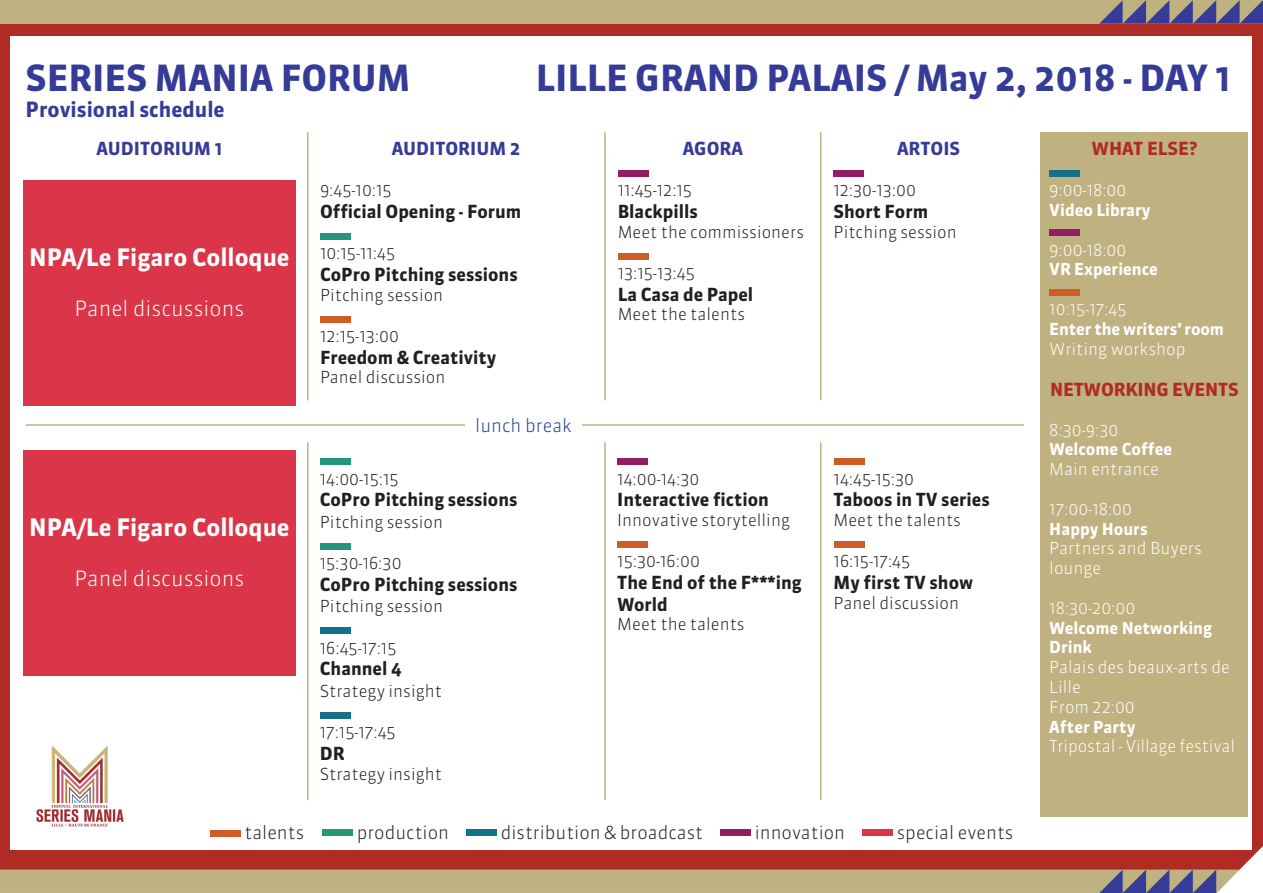
<style>
.page{position:relative;width:1263px;height:893px;background:#fff}
.page>*{position:absolute;margin:0;border:0;box-sizing:border-box;transform-origin:0 0}
.t1{font:700 36px "Sanuk";color:#343c98}
.t2{font:700 24px "Sanuk";color:#fff}
.t3{font:300 21px "Sanuk";color:#fff}
.t4{font:700 21px "Sanuk";color:#343c98}
.t5{font:700 18px/21.6px "Sanuk";color:#231f20}
.t6{font:300 18px "Sanuk";color:#231f20}
.t7{font:700 18px "Sanuk";color:#343c98}
.t8{font:700 18px "Sanuk";letter-spacing:-.01em;color:#af2b24}
.t9{font:300 18px "Sanuk";color:#253f8e}
.t10{font:300 16.5px "Sanuk";color:#231f20}
.t11{font:300 16.5px/19.8px "Sanuk";color:#fff}
.t12{font:700 16.5px/19.8px "Sanuk";color:#fff}
</style>
<div class="page">
<div style="left:0;top:24px;width:1263px;height:846px;background:#af2b24"></div>
<div style="left:10px;top:36px;width:1241px;height:814px;background:#fff"></div>
<div style="left:0;top:0;width:1263px;height:24px;background:#bfb280"></div>
<svg style="left:1099px;top:0;width:164px;height:24px"></svg>
<svg style="left:0;top:869px;width:1239px;height:24px;background:#b8a97f"></svg>
<div style="left:23px;top:180px;width:273px;height:226px;background:#da3548"></div>
<div style="left:618px;top:170px;width:31px;height:6px;background:#921e61"></div>
<div style="left:618px;top:253px;width:31px;height:6px;background:#cd5c27"></div>
<div style="left:833px;top:170px;width:31px;height:6px;background:#921e61"></div>
<div style="left:1041px;top:132px;width:207px;height:684px;background:#c0b180"></div>
<div style="left:1049px;top:170px;width:31px;height:6px;background:#13728a"></div>
<div style="left:1049px;top:230px;width:31px;height:6px;background:#921e61"></div>
<div style="left:1049px;top:289px;width:31px;height:6px;background:#cd5c27"></div>
<img style="left:36px;top:746px;width:88px;height:81px">
<div style="left:320px;top:233px;width:31px;height:6px;background:#239878"></div>
<div style="left:320px;top:316px;width:31px;height:6px;background:#cd5c27"></div>
<div style="left:320px;top:458px;width:31px;height:7px;background:#239878"></div>
<div style="left:320px;top:543px;width:31px;height:6px;background:#239878"></div>
<div style="left:320px;top:628px;width:31px;height:6px;background:#13728a"></div>
<div style="left:320px;top:712px;width:31px;height:7px;background:#13728a"></div>
<div style="left:617px;top:458px;width:31px;height:7px;background:#921e61"></div>
<div style="left:617px;top:541px;width:31px;height:7px;background:#cd5c27"></div>
<div style="left:834px;top:458px;width:30px;height:7px;background:#cd5c27"></div>
<div style="left:834px;top:541px;width:30px;height:7px;background:#cd5c27"></div>
<div style="left:210px;top:830px;width:31px;height:6px;background:#cd5c27"></div>
<div style="left:322px;top:829px;width:31px;height:7px;background:#239878"></div>
<div style="left:466px;top:830px;width:31px;height:6px;background:#13728a"></div>
<div style="left:720px;top:829px;width:31px;height:7px;background:#921e61"></div>
<div style="left:862px;top:829px;width:31px;height:7px;background:#da3548"></div>
<hr style="left:26px;top:424px;width:439px;height:2px;background:#c0b180">
<hr style="left:582px;top:424px;width:442px;height:2px;background:#c0b180">
<hr style="left:307px;top:132px;width:1px;height:268px;background:#c0b180">
<hr style="left:604px;top:132px;width:2px;height:268px;background:#c0b180">
<hr style="left:820px;top:132px;width:1px;height:268px;background:#c0b180">
<hr style="left:820px;top:442px;width:1px;height:358px;background:#c0b180">
<hr style="left:604px;top:442px;width:2px;height:358px;background:#c0b180">
<hr style="left:307px;top:442px;width:1px;height:358px;background:#c0b180">
<div style="left:23px;top:450px;width:272px;height:226px;background:#da3548"></div>
<p class="t1" style="left:26px;top:56px;width:386px">SERIES MANIA FORUM</p>
<p class="t4" style="left:26px;top:96px;width:201px">Provisional schedule</p>
<p class="t7" style="left:392px;top:137px;width:130px">AUDITORIUM 2</p>
<p class="t10" style="left:320px;top:180px;width:73px">9:45-10:15</p>
<p class="t5" style="left:320px;top:201px;width:203px">Official Opening - Forum</p>
<p class="t10" style="left:320px;top:243px;width:77px">10:15-11:45</p>
<p class="t5" style="left:320px;top:264px;width:199px">CoPro Pitching sessions</p>
<p class="t10" style="left:320px;top:284px;width:125px">Pitching session</p>
<p class="t10" style="left:320px;top:326px;width:80px">12:15-13:00</p>
<p class="t5" style="left:320px;top:346px;width:178px">Freedom &amp; Creativity</p>
<p class="t10" style="left:320px;top:367px;width:127px">Panel discussion</p>
<p class="t1" style="left:536px;top:56px;width:697px">LILLE GRAND PALAIS / May 2, 2018 - DAY 1</p>
<p class="t7" style="left:96px;top:137px;width:128px">AUDITORIUM 1</p>
<p class="t7" style="left:683px;top:137px;width:62px">AGORA</p>
<p class="t10" style="left:618px;top:180px;width:76px">11:45-12:15</p>
<p class="t5" style="left:618px;top:201px;width:82px">Blackpills</p>
<p class="t10" style="left:618px;top:221px;width:188px">Meet the commissioners</p>
<p class="t10" style="left:618px;top:263px;width:79px">13:15-13:45</p>
<p class="t5" style="left:618px;top:283px;width:137px">La Casa de Papel</p>
<p class="t10" style="left:618px;top:304px;width:129px">Meet the talents</p>
<p class="t7" style="left:897px;top:137px;width:65px">ARTOIS</p>
<p class="t10" style="left:833px;top:180px;width:84px">12:30-13:00</p>
<p class="t5" style="left:833px;top:201px;width:96px">Short Form</p>
<p class="t10" style="left:833px;top:221px;width:125px">Pitching session</p>
<p class="t8" style="left:1091px;top:137px;width:107px">WHAT ELSE?</p>
<p class="t11" style="left:1049px;top:180px;width:79px">9:00-18:00</p>
<p class="t12" style="left:1049px;top:200px;width:103px">Video Library</p>
<p class="t11" style="left:1049px;top:240px;width:79px">9:00-18:00</p>
<p class="t12" style="left:1049px;top:260px;width:110px">VR Experience</p>
<p class="t11" style="left:1049px;top:299px;width:79px">10:15-17:45</p>
<p class="t12" style="left:1049px;top:319px;width:176px">Enter the writers’ room</p>
<p class="t11" style="left:1049px;top:339px;width:138px">Writing workshop</p>
<p class="t8" style="left:1050px;top:378px;width:190px">NETWORKING EVENTS</p>
<p class="t11" style="left:1049px;top:420px;width:71px">8:30-9:30</p>
<p class="t12" style="left:1049px;top:440px;width:124px">Welcome Coffee</p>
<p class="t11" style="left:1049px;top:459px;width:111px">Main entrance</p>
<p class="t11" style="left:1049px;top:499px;width:84px">17:00-18:00</p>
<p class="t12" style="left:1049px;top:519px;width:100px">Happy Hours</p>
<p class="t11" style="left:1049px;top:539px;width:154px">Partners and Buyers lounge</p>
<p class="t11" style="left:1049px;top:598px;width:88px">18:30-20:00</p>
<p class="t12" style="left:1049px;top:618px;width:164px">Welcome Networking<br>Drink</p>
<p class="t11" style="left:1049px;top:657px;width:182px">Palais des beaux-arts de<br>Lille</p>
<p class="t11" style="left:1049px;top:697px;width:87px">From 22:00</p>
<p class="t12" style="left:1049px;top:717px;width:88px">After Party</p>
<p class="t11" style="left:1049px;top:737px;width:187px">Tripostal - Village festival</p>
<p class="t2" style="left:29px;top:242px;width:262px">NPA/Le Figaro Colloque</p>
<p class="t3" style="left:75px;top:296px;width:171px">Panel discussions</p>
<p class="t9" style="left:475px;top:414px;width:98px">lunch break</p>
<p class="t10" style="left:320px;top:468px;width:80px">14:00-15:15</p>
<p class="t5" style="left:320px;top:489px;width:199px">CoPro Pitching sessions</p>
<p class="t10" style="left:320px;top:511px;width:125px">Pitching session</p>
<p class="t10" style="left:320px;top:553px;width:83px">15:30-16:30</p>
<p class="t5" style="left:320px;top:573px;width:199px">CoPro Pitching sessions</p>
<p class="t10" style="left:320px;top:596px;width:125px">Pitching session</p>
<p class="t10" style="left:320px;top:637px;width:78px">16:45-17:15</p>
<p class="t5" style="left:320px;top:658px;width:83px">Channel 4</p>
<p class="t10" style="left:320px;top:681px;width:124px">Strategy insight</p>
<p class="t10" style="left:320px;top:722px;width:77px">17:15-17:45</p>
<p class="t5" style="left:320px;top:743px;width:26px">DR</p>
<p class="t10" style="left:320px;top:763px;width:124px">Strategy insight</p>
<p class="t10" style="left:617px;top:468px;width:84px">14:00-14:30</p>
<p class="t5" style="left:617px;top:489px;width:153px">Interactive fiction</p>
<p class="t10" style="left:617px;top:510px;width:174px">Innovative storytelling</p>
<p class="t10" style="left:617px;top:551px;width:84px">15:30-16:00</p>
<p class="t5" style="left:617px;top:572px;width:186px">The End of the F***ing<br>World</p>
<p class="t10" style="left:617px;top:614px;width:129px">Meet the talents</p>
<p class="t10" style="left:834px;top:468px;width:82px">14:45-15:30</p>
<p class="t5" style="left:834px;top:489px;width:158px">Taboos in TV series</p>
<p class="t10" style="left:834px;top:510px;width:129px">Meet the talents</p>
<p class="t10" style="left:834px;top:551px;width:78px">16:15-17:45</p>
<p class="t5" style="left:834px;top:572px;width:141px">My first TV show</p>
<p class="t10" style="left:834px;top:592px;width:127px">Panel discussion</p>
<p class="t2" style="left:29px;top:512px;width:262px">NPA/Le Figaro Colloque</p>
<p class="t3" style="left:75px;top:566px;width:171px">Panel discussions</p>
<p class="t6" style="left:244px;top:821px;width:61px">talents</p>
<p class="t6" style="left:357px;top:821px;width:94px">production</p>
<p class="t6" style="left:501px;top:821px;width:204px">distribution &amp; broadcast</p>
<p class="t6" style="left:755px;top:821px;width:92px">innovation</p>
<p class="t6" style="left:897px;top:821px;width:118px">special events</p>
</div>
